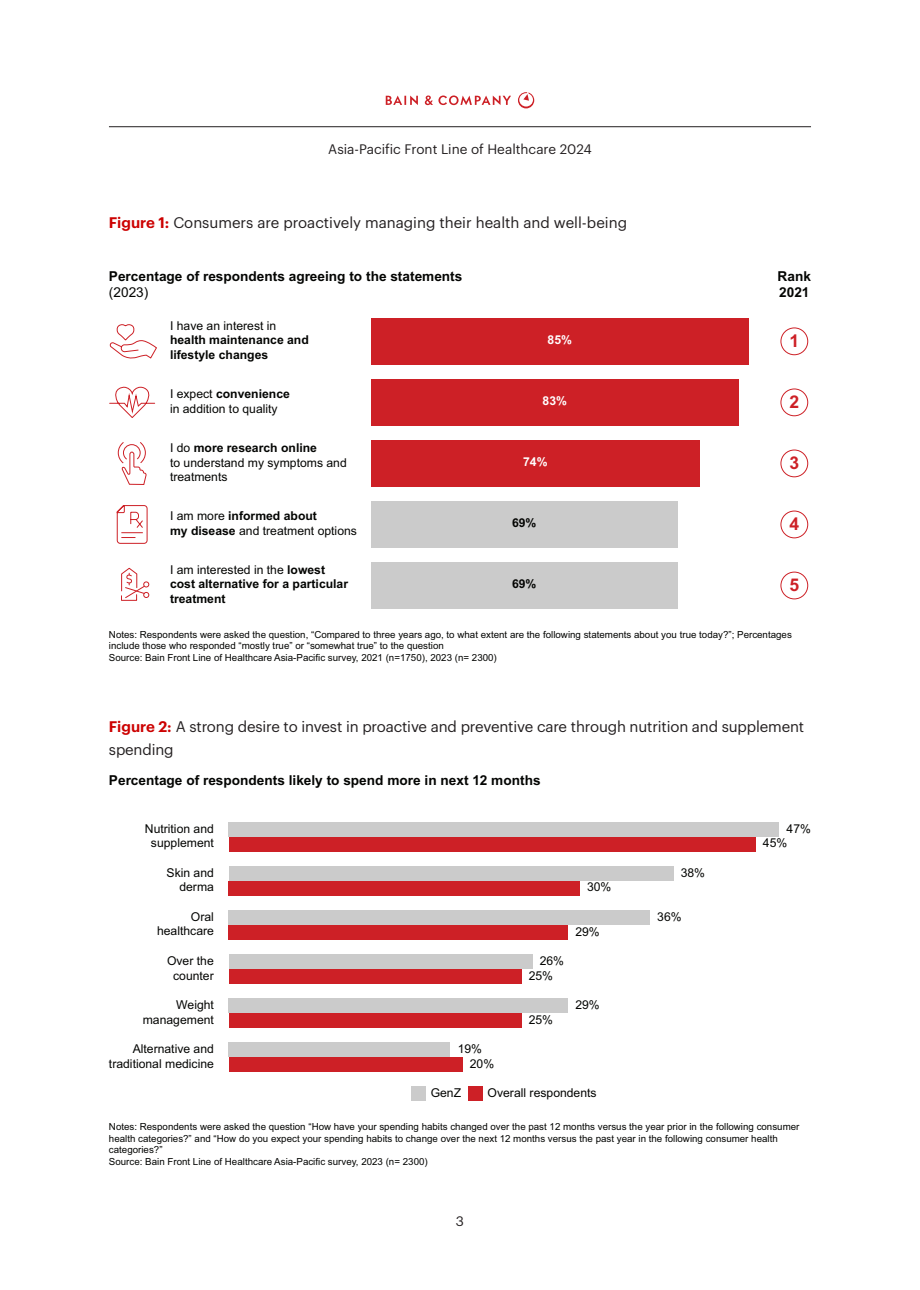
<style>
.page{position:relative;width:920px;height:1290px;background:#fff}
.page>*{position:absolute;margin:0;border:0;box-sizing:border-box;transform-origin:0 0}
.t1{font:700 17.55px "Arial";color:#cd2026}
.Chart_tagline{font:15px/22.5px "Graphik";letter-spacing:-.01em;color:#231f20}
.t2{font:700 13.65px/16.4px "Arial";color:#040503}
.t3{font:13.5px "Graphik";color:#231f20}
.t4{font:12.15px/14.7px "Arial";color:#040503;text-align:right}
.t5{font:700 12.15px/14.7px "Arial";color:#040503}
.t6{font:700 12.15px "Arial";color:#fff}
.t7{font:9.75px/11.7px "Arial";color:#040503}
.s1{font-weight:600;color:#c00}
.s2{font-weight:400}
.s3{font-weight:700}
</style>
<div class="page">
<hr style="left:109px;top:126px;width:702px;height:1px;background:#231f20">
<svg style="left:386px;top:96px;width:32px;height:9px"></svg>
<svg style="left:425px;top:95px;width:86px;height:10px"></svg>
<svg style="left:518px;top:92px;width:16px;height:16px"></svg>
<div style="left:229px;top:998px;width:339px;height:15px;background:#cbcbcb"></div>
<div style="left:229px;top:1013px;width:292px;height:15px;background:#cd2026"></div>
<div style="left:229px;top:1042px;width:221px;height:15px;background:#cbcbcb"></div>
<div style="left:229px;top:1057px;width:234px;height:15px;background:#cd2026"></div>
<div style="left:229px;top:954px;width:303px;height:15px;background:#cbcbcb"></div>
<div style="left:229px;top:969px;width:292px;height:15px;background:#cd2026"></div>
<div style="left:229px;top:866px;width:444px;height:15px;background:#cbcbcb"></div>
<div style="left:229px;top:881px;width:351px;height:14px;background:#cd2026"></div>
<div style="left:229px;top:910px;width:421px;height:15px;background:#cbcbcb"></div>
<div style="left:229px;top:925px;width:339px;height:14px;background:#cd2026"></div>
<div style="left:229px;top:822px;width:550px;height:15px;background:#cbcbcb"></div>
<div style="left:229px;top:837px;width:527px;height:14px;background:#cd2026"></div>
<div style="left:411px;top:1086px;width:15px;height:15px;background:#cbcbcb"></div>
<div style="left:468px;top:1086px;width:15px;height:15px;background:#cd2026"></div>
<div style="left:780px;top:328px;width:28px;height:27px;border:1px solid #cd2026;border-radius:50%"></div>
<div style="left:780px;top:389px;width:28px;height:27px;border:1px solid #cd2026;border-radius:50%"></div>
<div style="left:780px;top:450px;width:28px;height:27px;border:1px solid #cd2026;border-radius:50%"></div>
<div style="left:780px;top:511px;width:28px;height:27px;border:1px solid #cd2026;border-radius:50%"></div>
<div style="left:780px;top:572px;width:28px;height:27px;border:1px solid #cd2026;border-radius:50%"></div>
<div style="left:371px;top:440px;width:329px;height:47px;background:#cd2026"></div>
<div style="left:371px;top:379px;width:367px;height:47px;background:#cd2026"></div>
<div style="left:371px;top:318px;width:377px;height:46px;background:#cd2026"></div>
<div style="left:371px;top:562px;width:306px;height:47px;background:#cbcbcb"></div>
<div style="left:371px;top:501px;width:306px;height:47px;background:#cbcbcb"></div>
<svg style="left:118px;top:442px;width:29px;height:43px"></svg>
<svg style="left:121px;top:567px;width:29px;height:34px"></svg>
<svg style="left:117px;top:505px;width:31px;height:39px"></svg>
<svg style="left:109px;top:386px;width:46px;height:32px"></svg>
<svg style="left:110px;top:324px;width:47px;height:35px"></svg>
<h3 class="t3" style="left:328px;top:139px;width:265px">Asia-Pacific Front Line of Healthcare 2024</h3>
<p class="Chart_tagline" style="left:109px;top:210px;width:520px"><span class="s1">Figure 1:</span> Consumers are proactively managing their health and well-being</p>
<p class="t2" style="left:109px;top:268px;width:355px">Percentage of respondents agreeing to the statements <span class="s2">(2023)</span></p>
<p class="t5" style="left:170px;top:318px;width:140px"><span class="s2">I have an interest in </span>health maintenance and lifestyle changes</p>
<p class="t4" style="left:170px;top:387px;width:121px;text-align:left">I expect <span class="s3">convenience </span>in addition to quality</p>
<p class="t4" style="left:170px;top:440px;width:178px;text-align:left">I do <span class="s3">more research online<br></span>to understand my symptoms and treatments</p>
<p class="t4" style="left:170px;top:508px;width:188px;text-align:left">I am more <span class="s3">informed about<br>my disease</span> and treatment options</p>
<p class="t5" style="left:170px;top:562px;width:180px"><span class="s2">I am interested in the</span> lowest cost alternative for a particular treatment</p>
<p class="t6" style="left:548px;top:331px;width:26px">85%</p>
<p class="t6" style="left:543px;top:392px;width:26px">83%</p>
<p class="t6" style="left:523px;top:453px;width:26px">74%</p>
<p class="t5" style="left:512px;top:516px;width:26px">69%</p>
<p class="t5" style="left:512px;top:577px;width:26px">69%</p>
<p class="t2" style="left:778px;top:268px;width:35px">Rank<br>2021</p>
<p class="t1" style="left:789px;top:328px;width:11px">1</p>
<p class="t1" style="left:789px;top:389px;width:11px">2</p>
<p class="t1" style="left:789px;top:450px;width:11px">3</p>
<p class="t1" style="left:789px;top:511px;width:11px">4</p>
<p class="t1" style="left:789px;top:573px;width:11px">5</p>
<p class="t7" style="left:109px;top:628px;width:684px">Notes: Respondents were asked the question, “Compared to three years ago, to what extent are the following statements about you true today?”; Percentages include those who responded “mostly true” or “somewhat true” to the question<br>Source: Bain Front Line of Healthcare Asia-Pacific survey, 2021 (n=1750), 2023 (n= 2300)</p>
<p class="Chart_tagline" style="left:109px;top:714px;width:697px"><span class="s1">Figure 2:</span> A strong desire to invest in proactive and preventive care through nutrition and supplement spending</p>
<p class="t2" style="left:109px;top:772px;width:433px">Percentage of respondents likely to spend more in next 12 months</p>
<p class="t4" style="left:145px;top:821px;width:71px;text-align:center">Nutrition and supplement</p>
<p class="t4" style="left:167px;top:865px;width:49px">Skin and derma</p>
<p class="t4" style="left:157px;top:909px;width:58px">Oral healthcare</p>
<p class="t4" style="left:167px;top:953px;width:48px;text-align:center">Over the counter</p>
<p class="t4" style="left:143px;top:997px;width:73px">Weight management</p>
<p class="t4" style="left:109px;top:1041px;width:106px">Alternative and traditional medicine</p>
<p class="t4" style="left:458px;top:1041px;width:26px">19%</p>
<p class="t4" style="left:470px;top:1056px;width:26px">20%</p>
<p class="t4" style="left:587px;top:880px;width:26px">30%</p>
<p class="t4" style="left:540px;top:953px;width:26px">26%</p>
<p class="t4" style="left:529px;top:968px;width:26px">25%</p>
<p class="t4" style="left:529px;top:1012px;width:26px">25%</p>
<p class="t4" style="left:575px;top:924px;width:26px">29%</p>
<p class="t4" style="left:575px;top:997px;width:26px">29%</p>
<p class="t4" style="left:431px;top:1085px;width:32px">GenZ</p>
<p class="t4" style="left:488px;top:1085px;width:111px">Overall respondents</p>
<p class="t4" style="left:681px;top:865px;width:26px">38%</p>
<p class="t4" style="left:657px;top:909px;width:26px">36%</p>
<p class="t4" style="left:787px;top:821px;width:26px">47%</p>
<p class="t4" style="left:763px;top:836px;width:26px">45%</p>
<p class="t7" style="left:109px;top:1121px;width:692px">Notes: Respondents were asked the question “How have your spending habits changed over the past 12 months versus the year prior in the following consumer health categories?” and “How do you expect your spending habits to change over the next 12 months versus the past year in the following consumer health categories?”<br>Source: Bain Front Line of Healthcare Asia-Pacific survey, 2023 (n= 2300)</p>
<h3 class="t3" style="left:456px;top:1211px;width:10px">3</h3>
</div>
